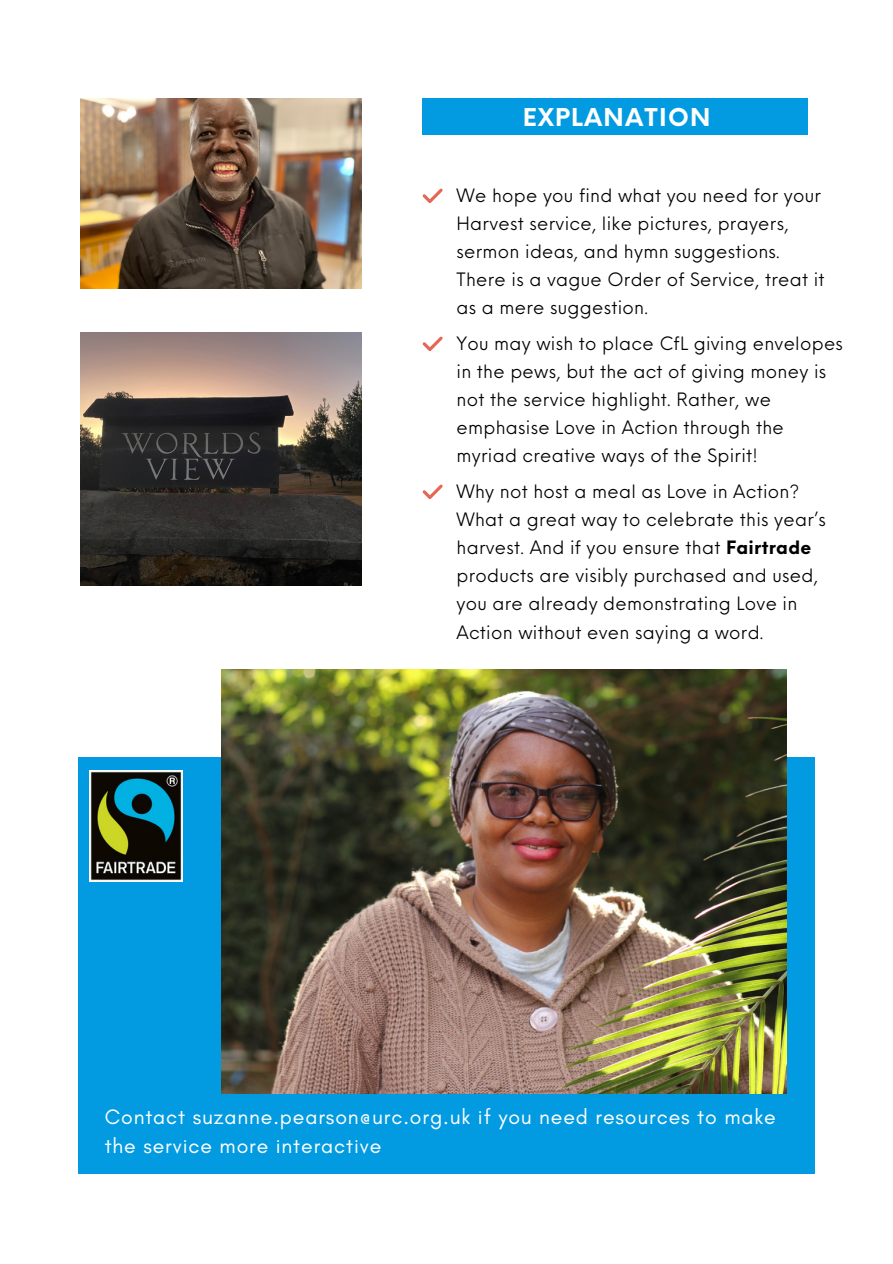
<style>
.page{position:relative;width:893px;height:1264px;background:#fff}
.page>*{position:absolute;margin:0;border:0;box-sizing:border-box;transform-origin:0 0}
.t1{font:700 24px "Neue Einstellung";letter-spacing:.05em;color:#fff}
.t2{font:21.3px/29.2px "Glacial Indifference";letter-spacing:.04em;color:#fff}
.t3{font:18px/28px "Neue Einstellung";letter-spacing:.015em;color:#000}
.s1{font-weight:700}
</style>
<div class="page">
<div style="left:78px;top:756px;width:736px;height:417px;background:#029be1"></div>
<img style="left:81px;top:332px;width:281px;height:253px">
<img style="left:81px;top:99px;width:281px;height:190px">
<svg style="left:422px;top:188px;width:20px;height:15px"></svg>
<svg style="left:422px;top:336px;width:20px;height:15px"></svg>
<svg style="left:422px;top:484px;width:20px;height:15px"></svg>
<div style="left:422px;top:99px;width:386px;height:36px;background:#029be1"></div>
<img style="left:221px;top:669px;width:565px;height:424px">
<img style="left:89px;top:771px;width:94px;height:110px">
<p class="t1" style="left:523px;top:96px;width:189px">EXPLANATION</p>
<p class="t3" style="left:456px;top:179px;width:369px">We hope you find what you need for your Harvest service, like pictures, prayers, sermon ideas, and hymn suggestions.<br>There is a vague Order of Service, treat it as a mere suggestion.</p>
<p class="t3" style="left:456px;top:327px;width:388px">You may wish to place CfL giving envelopes in the pews, but the act of giving money is not the service highlight. Rather, we emphasise Love in Action through the myriad creative ways of the Spirit!</p>
<p class="t3" style="left:456px;top:475px;width:371px">Why not host a meal as Love in Action?<br>What a great way to celebrate this year’s harvest. And if you ensure that <span class="s1">Fairtrade </span>products are visibly purchased and used, you are already demonstrating Love in Action without even saying a word.</p>
<p class="t2" style="left:105px;top:1101px;width:672px">Contact suzanne.pearson@urc.org.uk if you need resources to make the service more interactive</p>
</div>
